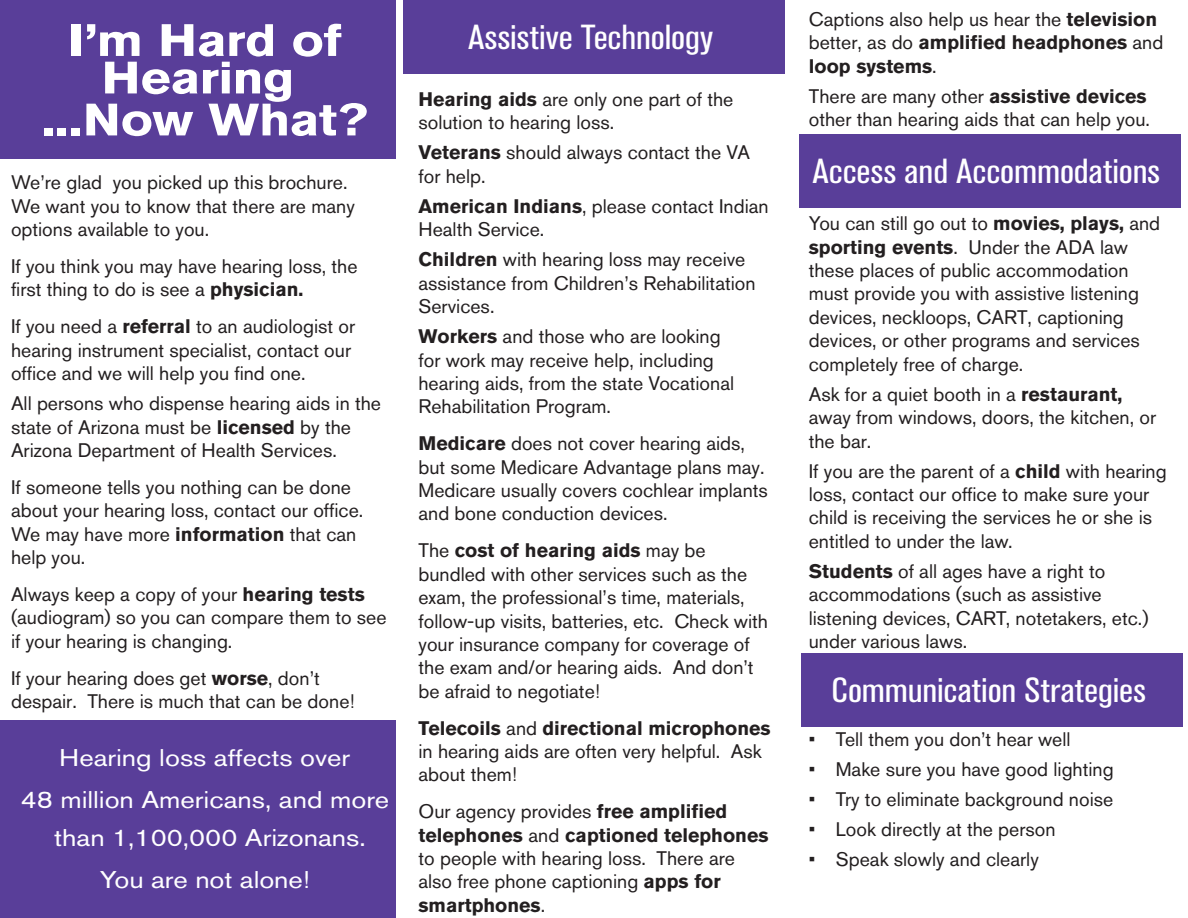
<style>
.page{position:relative;width:1188px;height:918px;background:#fff}
.page>*{position:absolute;margin:0;border:0;box-sizing:border-box;transform-origin:0 0}
.copy{font:700 45px/37.5px "Akzidenz Grotesk BQ";letter-spacing:-.01em;color:#fff;text-align:center;scale:1.15 1}
.copy-2{font:condensed 34.5px "Akzidenz Grotesk BQ";letter-spacing:-.005em;color:#fff;scale:1.15 1}
.copy-3{font:24px/42px "Akzidenz Grotesk BQ";color:#fff;text-align:center;scale:1.15 1}
.copy-4{font:19.5px/23.4px "Akzidenz Grotesk BQ";color:#231f20}
.s1{font-weight:700}
</style>
<div class="page">
<div style="left:0;top:0;width:396px;height:159px;background:#593e99"></div>
<div style="left:0;top:720px;width:396px;height:198px;background:#593e99"></div>
<div style="left:403px;top:0;width:382px;height:74px;background:#593e99"></div>
<div style="left:799px;top:134px;width:381px;height:74px;background:#593e99"></div>
<div style="left:801px;top:653px;width:382px;height:74px;background:#593e99"></div>
<p class="copy" style="left:68px;top:22px;width:240px">I’m Hard of<br>Hearing</p>
<p class="copy" style="left:42px;top:101px;width:285px">...Now What?</p>
<p class="copy-4" style="left:11px;top:171px;width:345px">We’re glad you picked up this brochure.<br>We want you to know that there are many options available to you.</p>
<p class="copy-4" style="left:11px;top:254px;width:348px">If you think you may have hearing loss, the first thing to do is see a <span class="s1">physician.</span></p>
<p class="copy-4" style="left:11px;top:315px;width:346px">If you need a <span class="s1">referral</span> to an audiologist or hearing instrument specialist, contact our office and we will help you find one.</p>
<p class="copy-4" style="left:11px;top:392px;width:372px">All persons who dispense hearing aids in the state of Arizona must be <span class="s1">licensed</span> by the<br>Arizona Department of Health Services.</p>
<p class="copy-4" style="left:11px;top:475px;width:354px">If someone tells you nothing can be done about your hearing loss, contact our office.<br>We may have more <span class="s1">information</span> that can help you.</p>
<p class="copy-4" style="left:11px;top:582px;width:377px">Always keep a copy of your <span class="s1">hearing tests </span>(audiogram) so you can compare them to see if your hearing is changing.</p>
<p class="copy-4" style="left:11px;top:666px;width:345px">If your hearing does get <span class="s1">worse</span>, don’t despair. There is much that can be done!</p>
<p class="copy-3" style="left:21px;top:737px;width:322px">Hearing loss affects over<br>48 million Americans, and more</p>
<p class="copy-3" style="left:54px;top:816px;width:272px">than 1,100,000 Arizonans.</p>
<p class="copy-3" style="left:100px;top:858px;width:184px">You are not alone!</p>
<p class="copy-2" style="left:468px;top:18px;width:215px">Assistive Technology</p>
<p class="copy-4" style="left:418px;top:87px;width:316px"><span class="s1">Hearing aids</span> are only one part of the solution to hearing loss.</p>
<p class="copy-4" style="left:418px;top:141px;width:333px"><span class="s1">Veterans</span> should always contact the VA for help.</p>
<p class="copy-4" style="left:418px;top:194px;width:352px"><span class="s1">American Indians</span>, please contact Indian<br>Health Service.</p>
<p class="copy-4" style="left:418px;top:248px;width:339px"><span class="s1">Children</span> with hearing loss may receive assistance from Children’s Rehabilitation<br>Services.</p>
<p class="copy-4" style="left:418px;top:325px;width:317px"><span class="s1">Workers</span> and those who are looking for work may receive help, including hearing aids, from the state Vocational Rehabilitation Program.</p>
<p class="copy-4" style="left:418px;top:432px;width:351px"><span class="s1">Medicare</span> does not cover hearing aids, but some Medicare Advantage plans may.<br>Medicare usually covers cochlear implants and bone conduction devices.</p>
<p class="copy-4" style="left:418px;top:539px;width:351px">The <span class="s1">cost of hearing aids</span> may be bundled with other services such as the exam, the professional’s time, materials, follow-up visits, batteries, etc. Check with your insurance company for coverage of the exam and/or hearing aids. And don’t be afraid to negotiate!</p>
<p class="copy-4" style="left:418px;top:716px;width:354px"><span class="s1">Telecoils</span> and <span class="s1">directional microphones </span>in hearing aids are often very helpful. Ask about them!</p>
<p class="copy-4" style="left:418px;top:800px;width:352px">Our agency provides <span class="s1">free amplified telephones</span> and <span class="s1">captioned telephones </span>to people with hearing loss. There are also free phone captioning <span class="s1">apps for smartphones</span>.</p>
<p class="copy-4" style="left:809px;top:7px;width:356px">Captions also help us hear the <span class="s1">television </span>better, as do <span class="s1">amplified headphones</span> and <span class="s1">loop systems</span>.</p>
<p class="copy-4" style="left:809px;top:84px;width:343px">There are many other <span class="s1">assistive devices </span>other than hearing aids that can help you.</p>
<p class="copy-2" style="left:813px;top:151px;width:303px">Access and Accommodations</p>
<p class="copy-4" style="left:809px;top:212px;width:353px">You can still go out to <span class="s1">movies, plays,</span> and <span class="s1">sporting events</span>. Under the ADA law these places of public accommodation must provide you with assistive listening devices, neckloops, CART, captioning devices, or other programs and services completely free of charge.</p>
<p class="copy-4" style="left:809px;top:382px;width:349px">Ask for a quiet booth in a <span class="s1">restaurant, </span>away from windows, doors, the kitchen, or the bar.</p>
<p class="copy-4" style="left:809px;top:459px;width:359px">If you are the parent of a <span class="s1">child</span> with hearing loss, contact our office to make sure your child is receiving the services he or she is entitled to under the law.</p>
<p class="copy-4" style="left:809px;top:559px;width:341px"><span class="s1">Students</span> of all ages have a right to accommodations (such as assistive listening devices, CART, notetakers, etc.) under various laws.</p>
<p class="copy-2" style="left:832px;top:670px;width:275px">Communication Strategies</p>
<p class="copy-4" style="left:809px;top:727px;width:263px">• Tell them you don’t hear well</p>
<p class="copy-4" style="left:809px;top:757px;width:306px">• Make sure you have good lighting</p>
<p class="copy-4" style="left:809px;top:787px;width:306px">• Try to eliminate background noise</p>
<p class="copy-4" style="left:809px;top:817px;width:248px">• Look directly at the person</p>
<p class="copy-4" style="left:809px;top:848px;width:232px">• Speak slowly and clearly</p>
</div>
